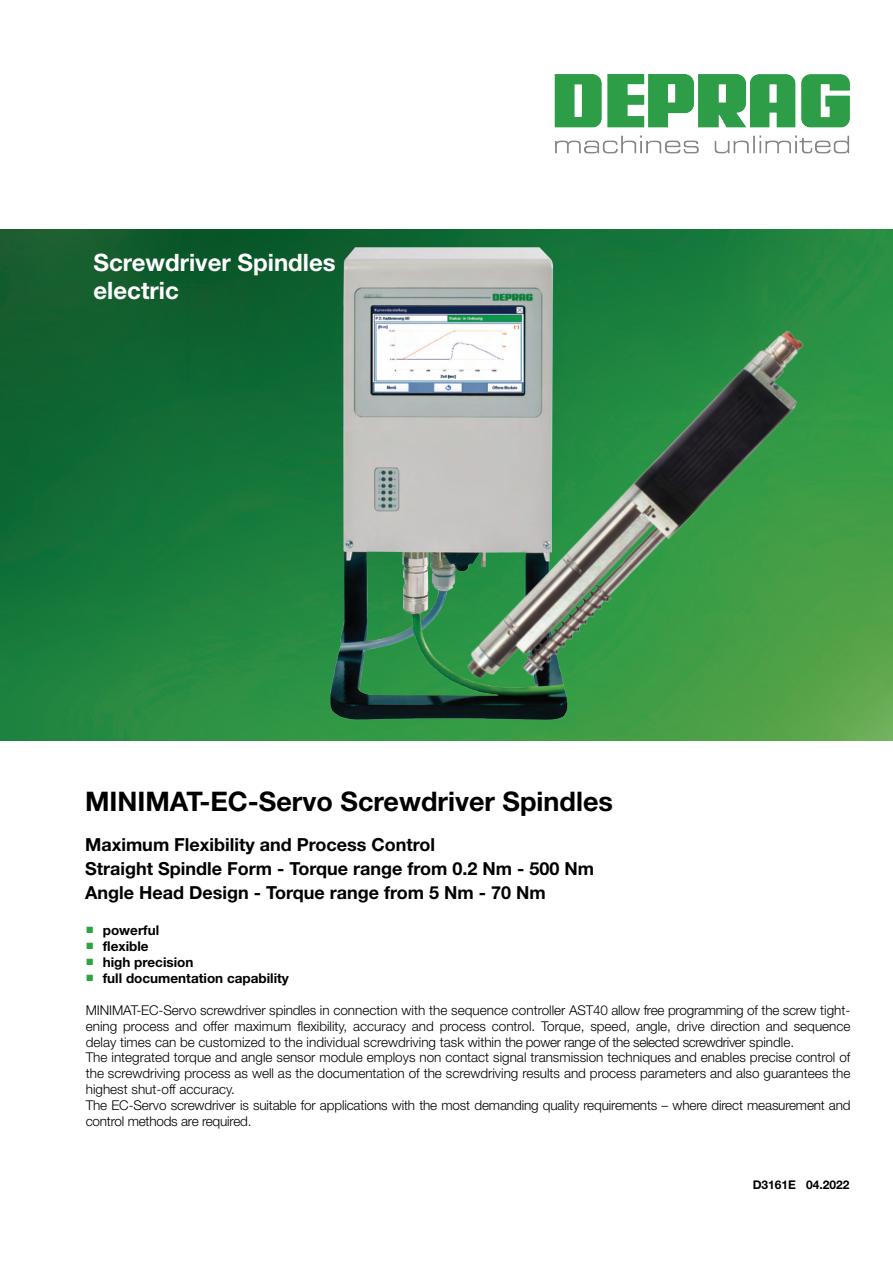
<style>
.page{position:relative;width:893px;height:1263px;background:#fff}
.page>*{position:absolute;margin:0;border:0;box-sizing:border-box;transform-origin:0 0}
.t1{font:700 27px "Helvetica Neue LT Std";color:#000}
.t2{font:700 24px/28.8px "Helvetica Neue LT Std";color:#fff}
.t3{font:700 18px/24px "Helvetica Neue LT Std";color:#000}
.t4{font:300 13.5px/15.9px "Helvetica Neue LT Std";color:#000}
.t5{font:700 13.5px "Helvetica Neue LT Std";color:#000}
.t6{font:700 12px "Helvetica Neue LT Std";color:#000}
.s1{font-family:"Arial";font-weight:400;color:#2da343}
</style>
<div class="page">
<img style="left:0;top:230px;width:893px;height:510px">
<img style="left:554px;top:74px;width:296px;height:80px">
<img style="left:328px;top:240px;width:280px;height:490px">
<img style="left:398px;top:266px;width:466px;height:475px">
<h2 class="t2" style="left:94px;top:247px;width:244px">Screwdriver Spindles electric</h2>
<h1 class="t1" style="left:85px;top:785px;width:529px">MINIMAT-EC-Servo Screwdriver Spindles</h1>
<h3 class="t3" style="left:85px;top:832px;width:510px">Maximum Flexibility and Process Control<br>Straight Spindle Form - Torque range from 0.2 Nm - 500 Nm<br>Angle Head Design - Torque range from 5 Nm - 70 Nm</h3>
<p class="t5" style="left:86px;top:922px;width:75px"><span class="s1">■</span> powerful</p>
<p class="t5" style="left:86px;top:938px;width:64px"><span class="s1">■</span> flexible</p>
<p class="t5" style="left:86px;top:953px;width:109px"><span class="s1">■</span> high precision</p>
<p class="t5" style="left:86px;top:969px;width:205px"><span class="s1">■</span> full documentation capability</p>
<p class="t4" style="left:86px;top:1001px;width:766px">MINIMAT-EC-Servo screwdriver spindles in connection with the sequence controller AST40 allow free programming of the screw tight&shy;ening process and offer maximum flexibility, accuracy and process control. Torque, speed, angle, drive direction and sequence delay times can be customized to the individual screwdriving task within the power range of the selected screwdriver spindle.<br>The integrated torque and angle sensor module employs non contact signal transmission techniques and enables precise control of the screwdriving process as well as the documentation of the screwdriving results and process parameters and also guarantees the highest shut-off accuracy.<br>The EC-Servo screwdriver is suitable for applications with the most demanding quality requirements – where direct measurement and control methods are required.</p>
<p class="t6" style="left:753px;top:1177px;width:98px">D3161E 04.2022</p>
</div>
